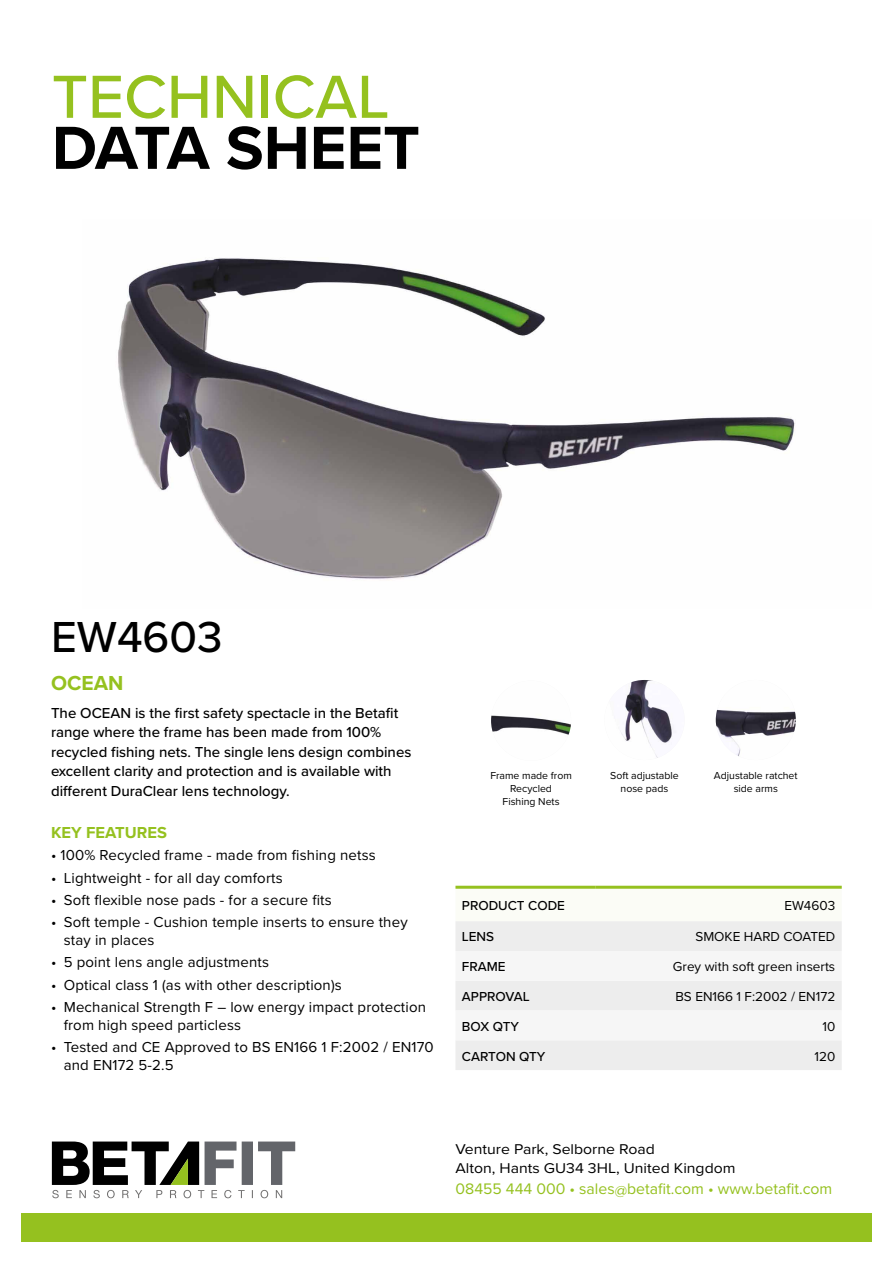
<style>
.page{position:relative;width:893px;height:1263px;background:#fff}
.page>*{position:absolute;margin:0;border:0;box-sizing:border-box;transform-origin:0 0}
.t1{font:500 63px "Proxima Nova";color:#95c11f}
.t2{font:700 63px "Proxima Nova";color:#000}
.t3{font:500 45px "Proxima Nova";color:#000}
.t4{font:700 21px "Proxima Nova";color:#95c11f}
.t5{font:700 16.5px "Proxima Nova";color:#95c11f}
.t6{font:15.75px "Proxima Nova";color:#95c11f}
.t7{font:15px/18px "Proxima Nova";letter-spacing:.01em;color:#000}
.t8{font:500 15px/19.5px "Proxima Nova";color:#000}
.t9{font:14.7px/18.9px "Proxima Nova";color:#000;scale:1.08 1}
.t10{font:13.5px "Proxima Nova";color:#000}
.t11{font:500 13.5px "Proxima Nova";color:#000}
.t12{font:10.5px/12.6px "Proxima Nova";color:#000;text-align:center}
</style>
<div class="page">
<svg style="left:52px;top:1141px;width:243px;height:57px"></svg>
<div style="left:21px;top:1213px;width:851px;height:29px;background:#95c11f"></div>
<div style="left:456px;top:921px;width:386px;height:149px;background:#ededed"></div>
<svg style="left:456px;top:951px;width:386px;height:89px"></svg>
<hr style="left:455px;top:886px;width:141px;height:3px;background:#95c11f">
<hr style="left:596px;top:886px;width:246px;height:3px;background:#95c11f">
<img style="left:118px;top:258px;width:677px;height:322px">
<img style="left:604px;top:680px;width:80px;height:80px;border-radius:40px">
<img style="left:491px;top:681px;width:80px;height:80px;border-radius:40px">
<img style="left:716px;top:680px;width:80px;height:80px;border-radius:40px">
<h1 class="t1" style="left:52px;top:50px;width:339px">TECHNICAL</h1>
<h1 class="t2" style="left:52px;top:101px;width:369px">DATA SHEET</h1>
<h2 class="t3" style="left:51px;top:603px;width:173px">EW4603</h2>
<h3 class="t4" style="left:51px;top:667px;width:74px">OCEAN</h3>
<p class="t8" style="left:51px;top:702px;width:362px">The OCEAN is the first safety spectacle in the Betafit range where the frame has been made from 100% recycled fishing nets. The single lens design combines excellent clarity and protection and is available with different DuraClear lens technology.</p>
<p class="t5" style="left:51px;top:820px;width:117px">KEY FEATURES</p>
<p class="t7" style="left:51px;top:846px;width:326px">• 100% Recycled frame - made from fishing netss</p>
<p class="t7" style="left:51px;top:868px;width:233px">• Lightweight - for all day comforts</p>
<p class="t7" style="left:51px;top:890px;width:282px">• Soft flexible nose pads - for a secure fits</p>
<p class="t7" style="left:64px;top:912px;width:345px;text-indent:-13px">• Soft temple - Cushion temple inserts to ensure they stay in places</p>
<p class="t7" style="left:51px;top:953px;width:220px">• 5 point lens angle adjustments</p>
<p class="t7" style="left:51px;top:975px;width:292px">• Optical class 1 (as with other description)s</p>
<p class="t7" style="left:64px;top:997px;width:364px;text-indent:-13px">• Mechanical Strength F – low energy impact protection from high speed particless</p>
<p class="t7" style="left:64px;top:1037px;width:371px;text-indent:-13px">• Tested and CE Approved to BS EN166 1 F:2002 / EN170 and EN172 5-2.5</p>
<p class="t12" style="left:490px;top:769px;width:83px">Frame made from<br>Recycled<br>Fishing Nets</p>
<p class="t12" style="left:714px;top:769px;width:85px">Adjustable ratchet side arms</p>
<p class="t12" style="left:610px;top:769px;width:70px">Soft adjustable nose pads</p>
<p class="t11" style="left:462px;top:895px;width:104px">PRODUCT CODE</p>
<p class="t10" style="left:784px;top:895px;width:52px">EW4603</p>
<p class="t11" style="left:462px;top:927px;width:34px">LENS</p>
<p class="t10" style="left:695px;top:927px;width:141px">SMOKE HARD COATED</p>
<p class="t11" style="left:462px;top:957px;width:45px">FRAME</p>
<p class="t10" style="left:673px;top:957px;width:164px">Grey with soft green inserts</p>
<p class="t11" style="left:462px;top:986px;width:69px">APPROVAL</p>
<p class="t10" style="left:675px;top:986px;width:161px">BS EN166 1 F:2002 / EN172</p>
<p class="t11" style="left:462px;top:1016px;width:59px">BOX QTY</p>
<p class="t10" style="left:822px;top:1016px;width:14px">10</p>
<p class="t11" style="left:462px;top:1046px;width:85px">CARTON QTY</p>
<p class="t10" style="left:814px;top:1046px;width:22px">120</p>
<p class="t9" style="left:455px;top:1138px;width:261px">Venture Park, Selborne Road<br>Alton, Hants GU34 3HL, United Kingdom</p>
<p class="t6" style="left:455px;top:1177px;width:378px">08455 444 000 • sales@betafit.com • www.betafit.com</p>
</div>
